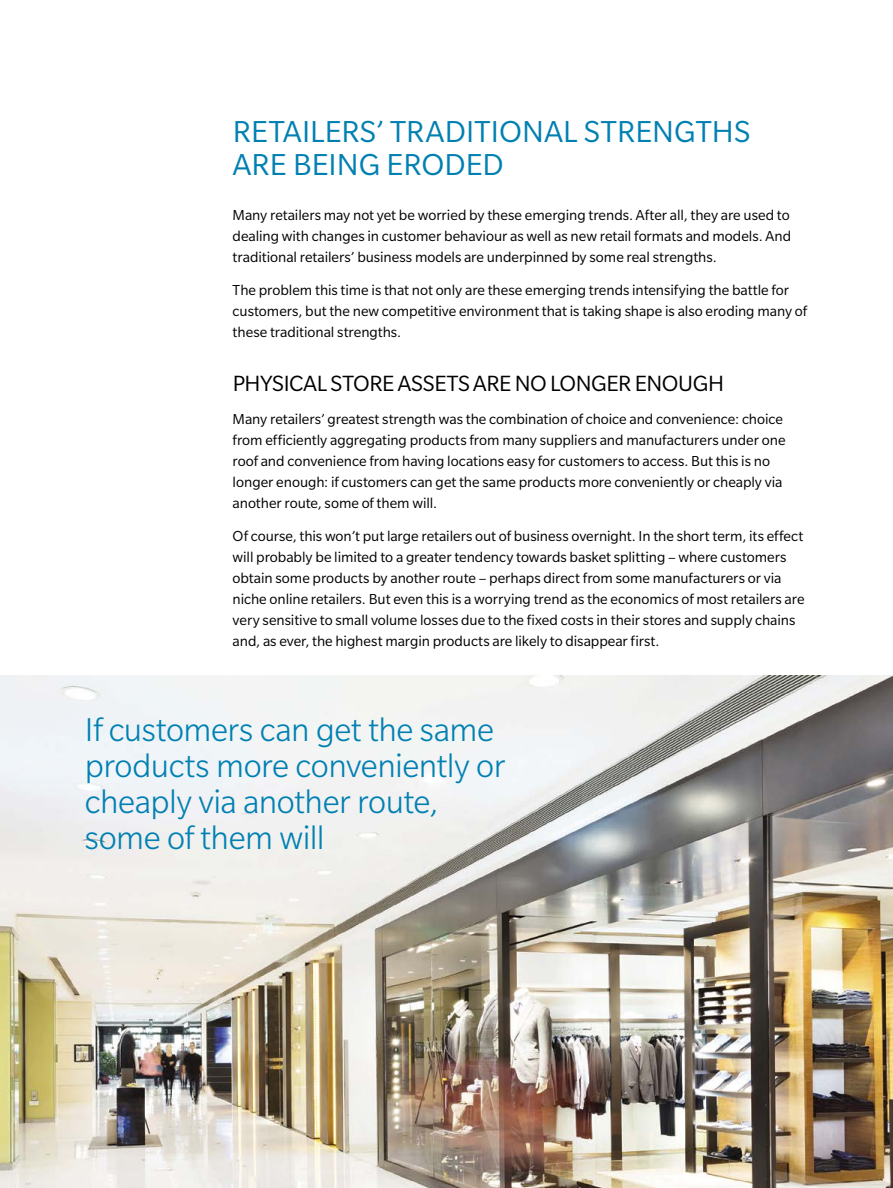
<style>
.page{position:relative;width:893px;height:1188px;background:#fff}
.page>*{position:absolute;margin:0;border:0;box-sizing:border-box;transform-origin:0 0}
.t1{font:300 36px/36px "Slate Pro";letter-spacing:-.015em;color:#0080b2}
.t2{font:33px/33px "Slate Pro";letter-spacing:.005em;color:#0080b2}
.t3{font:24px "Slate Pro";letter-spacing:-.02em;color:#000}
.t4{font:15.75px/21px "Slate Pro";letter-spacing:-.005em;color:#000}
</style>
<div class="page">
<img style="left:0;top:676px;width:893px;height:512px">
<h2 class="t2" style="left:233px;top:115px;width:519px">RETAILERS’ TRADITIONAL STRENGTHS<br>ARE BEING ERODED</h2>
<p class="t4" style="left:233px;top:204px;width:560px;text-align:justify">Many retailers may not yet be worried by these emerging trends. After all, they are used to dealing with changes in customer behaviour as well as new retail formats and models. And traditional retailers’ business models are underpinned by some real strengths.</p>
<p class="t4" style="left:233px;top:279px;width:576px">The problem this time is that not only are these emerging trends intensifying the battle for customers, but the new competitive environment that is taking shape is also eroding many of these traditional strengths.</p>
<h3 class="t3" style="left:233px;top:371px;width:493px">PHYSICAL STORE ASSETS ARE NO LONGERENOUGH</h3>
<p class="t4" style="left:233px;top:408px;width:554px">Many retailers’ greatest strength was the combination of choice and convenience: choice from efficiently aggregating products from many suppliers and manufacturers under one roof and convenience from having locations easy for customers to access. But this is no longer enough: if customers can get the same products more conveniently or cheaply via another route, some of them will.</p>
<p class="t4" style="left:233px;top:525px;width:573px">Of course, this won’t put large retailers out of business overnight. In the short term, its effect will probably be limited to a greater tendency towards basket splitting – where customers obtain some products by another route – perhaps direct from some manufacturers or via niche online retailers. But even this is a worrying trend as the economics of most retailers are very sensitive to small volume losses due to the fixed costs in their stores and supply chains and, as ever, the highest margin products are likely to disappear first.</p>
<h1 class="t1" style="left:85px;top:712px;width:422px">If customers can get the same products more conveniently or cheaply via another route, some of them will</h1>
</div>
